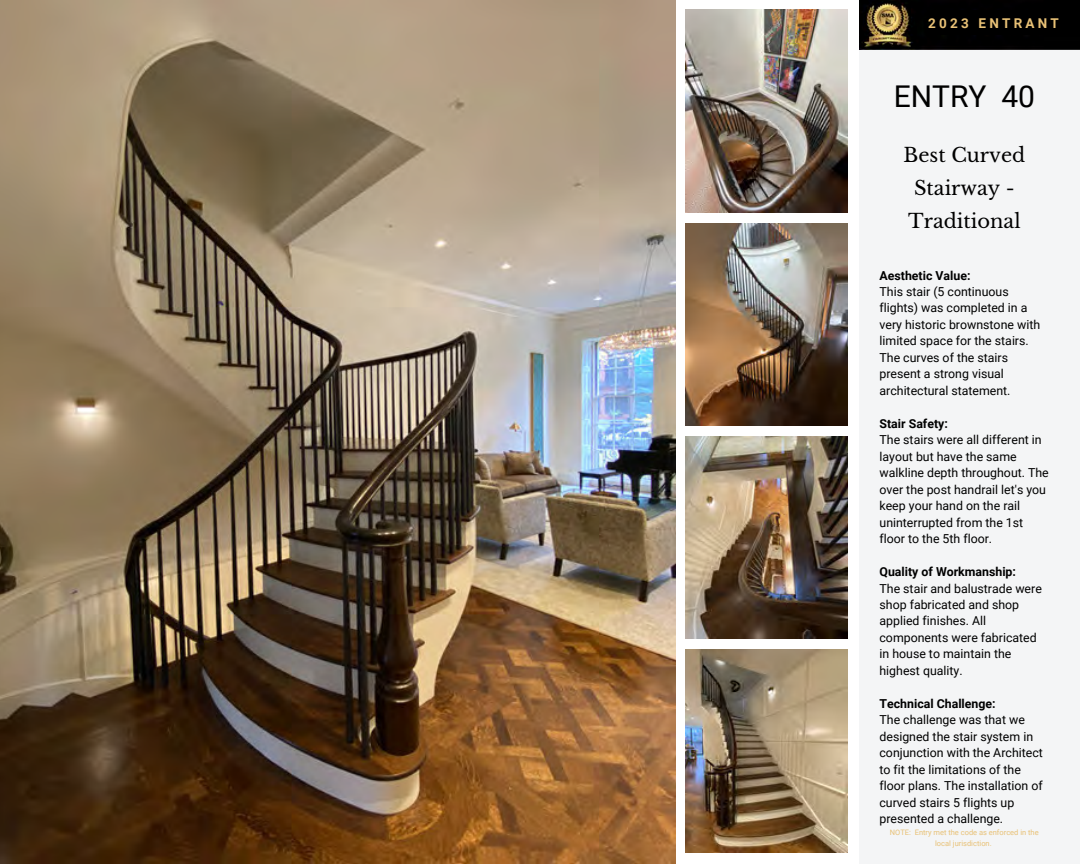
<style>
.page{position:relative;width:1080px;height:864px;background:#fff}
.page>*{position:absolute;margin:0;border:0;box-sizing:border-box;transform-origin:0 0}
.t1{font:30px "Roboto";color:#000}
.t2{font:19.35px/33px "Libre Baskerville";color:#000;text-align:center}
.t3{font:700 13.5px "Roboto";letter-spacing:.24em;color:#e8c176}
.t4{font:12.3px/16.5px "Roboto";color:#000}
.t5{font:700 12.3px "Roboto";color:#000}
.t6{font:7.5px/10.2px "Roboto";color:#e8c176;text-align:center}
</style>
<div class="page">
<img style="left:0;top:0;width:675px;height:864px">
<img style="left:685px;top:10px;width:162px;height:202px">
<img style="left:685px;top:223px;width:162px;height:203px">
<img style="left:685px;top:436px;width:162px;height:203px">
<img style="left:685px;top:650px;width:162px;height:202px">
<div style="left:859px;top:0;width:221px;height:864px;background:#f4f5f6"></div>
<img style="left:859px;top:0;width:221px;height:50px">
<div style="left:929px;top:10px;width:129px;height:24px;background:#000"></div>
<p class="t3" style="left:928px;top:16px;width:132px">2023 ENTRANT</p>
<h1 class="t1" style="left:894px;top:79px;width:143px">ENTRY 40</h1>
<h2 class="t2" style="left:904px;top:139px;width:123px">Best Curved<br>Stairway -<br>Traditional</h2>
<p class="t5" style="left:880px;top:268px;width:93px">Aesthetic Value:</p>
<p class="t4" style="left:880px;top:284px;width:162px">This stair (5 continuous flights) was completed in a very historic brownstone with limited space for the stairs.<br>The curves of the stairs present a strong visual architectural statement.</p>
<p class="t5" style="left:880px;top:416px;width:70px">Stair Safety:</p>
<p class="t4" style="left:880px;top:432px;width:171px">The stairs were all different in layout but have the same walkline depth throughout. The over the post handrail let's you keep your hand on the rail uninterrupted from the 1st floor to the 5th floor.</p>
<p class="t5" style="left:880px;top:565px;width:138px">Quality of Workmanship:</p>
<p class="t4" style="left:880px;top:580px;width:164px">The stair and balustrade were shop fabricated and shop applied finishes. All components were fabricated in house to maintain the highest quality.</p>
<p class="t5" style="left:880px;top:696px;width:118px">Technical Challenge:</p>
<p class="t4" style="left:880px;top:712px;width:165px">The challenge was that we designed the stair system in conjunction with the Architect to fit the limitations of the floor plans. The installation of curved stairs 5 flights up presented a challenge.</p>
<p class="t6" style="left:890px;top:828px;width:150px">NOTE: Entry met the code as enforced in the local jurisdiction.</p>
</div>
